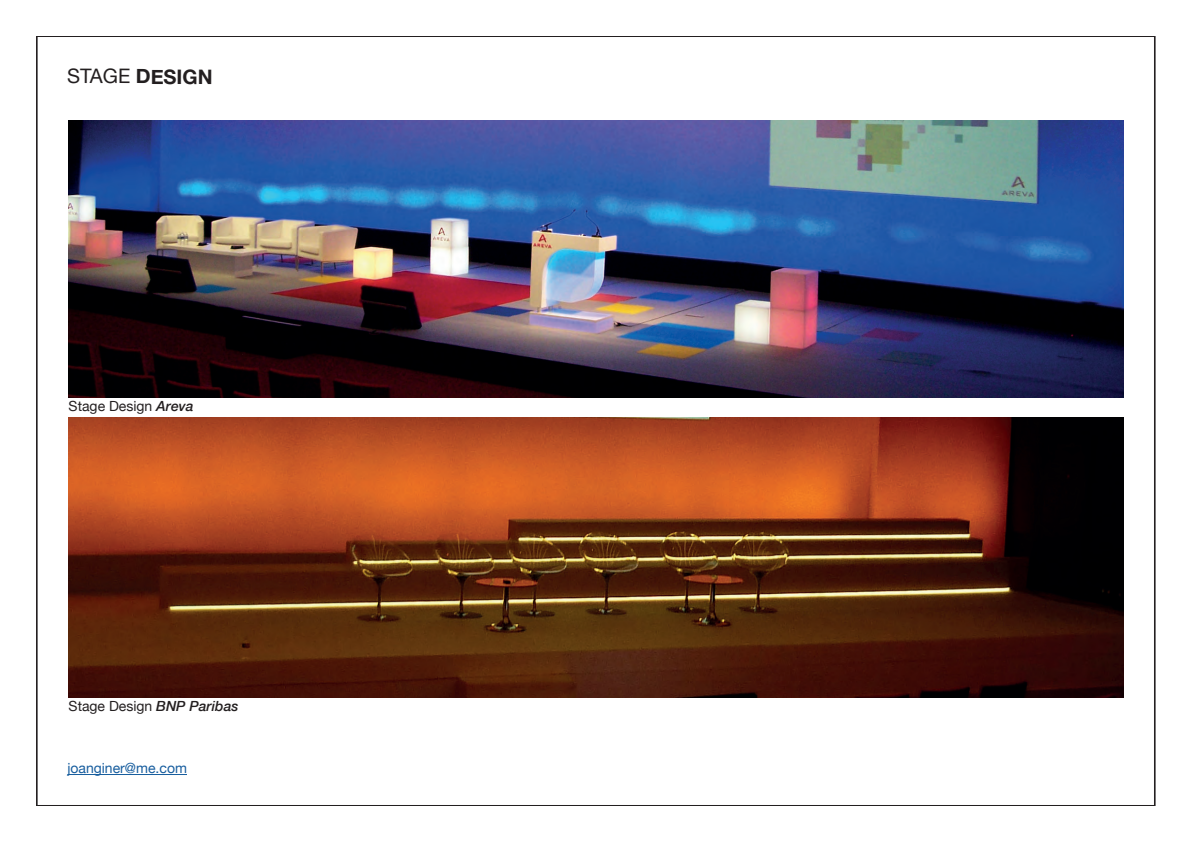
<style>
.page{position:relative;width:1191px;height:842px;background:#fff}
.page>*{position:absolute;margin:0;border:0;box-sizing:border-box;transform-origin:0 0}
.t1{font:700 20px "Helvetica Neue";letter-spacing:-.005em;color:#231f20}
.t2{font:14px "Helvetica Neue";color:#231f20}
.t3{font:14px "Helvetica Neue";color:#175d9e}
.s1{font-weight:400}
.s2{font-weight:500;font-style:italic}
</style>
<div class="page">
<hr style="left:67px;top:774px;width:120px;height:1px;background:#175d9e">
<img style="left:69px;top:120px;width:1054px;height:278px">
<img style="left:69px;top:417px;width:1054px;height:280px">
<h1 class="t1" style="left:67px;top:61px;width:147px"><span class="s1">STAGE</span> DESIGN</h1>
<p class="t2" style="left:69px;top:396px;width:126px">Stage Design <span class="s2">Areva</span></p>
<p class="t2" style="left:69px;top:696px;width:171px">Stage Design <span class="s2">BNP Paribas</span></p>
<p class="t3" style="left:67px;top:758px;width:121px">joanginer@me.com</p>
</div>
